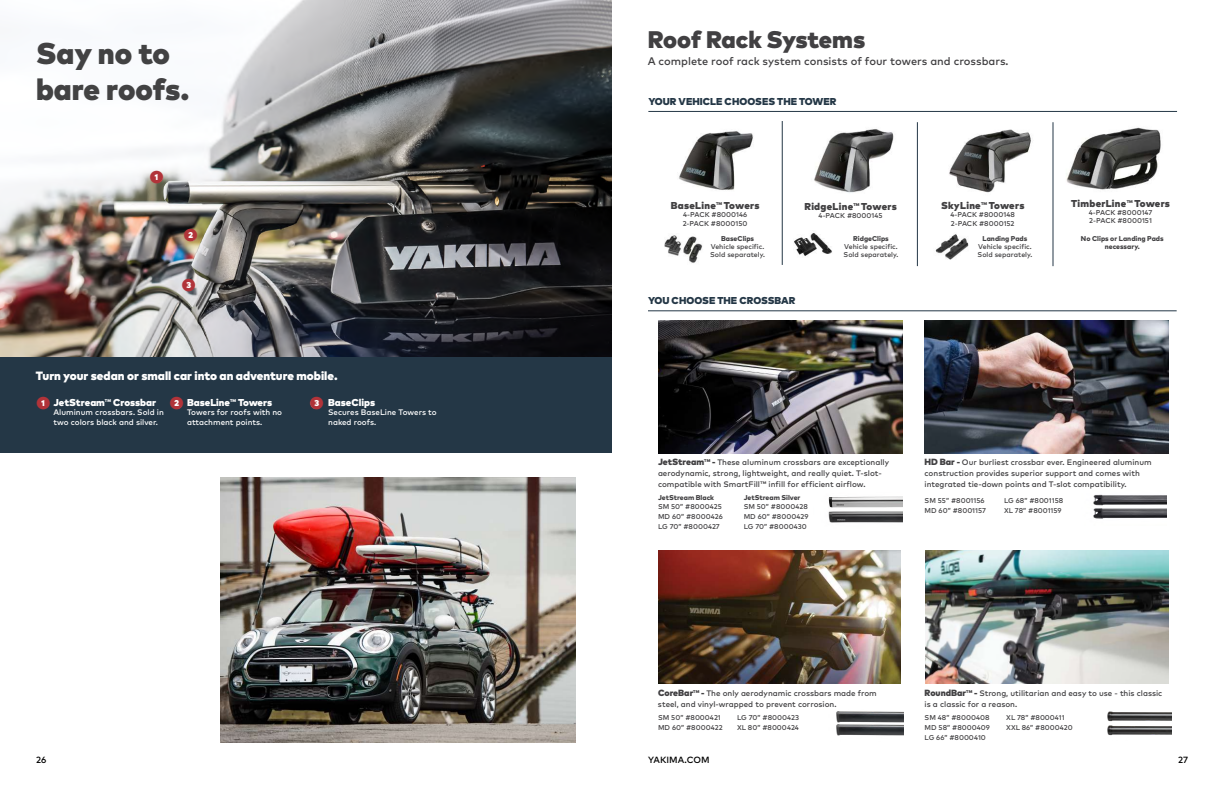
<style>
.page{position:relative;width:1224px;height:792px;background:#fff}
.page>*{position:absolute;margin:0;border:0;box-sizing:border-box;transform-origin:0 0}
.t1{font:900 30px/36px "Mark OT";color:#424243}
.t2{font:900 24px "Mark OT";letter-spacing:-.01em;color:#414042}
.t3{font:900 14.1px "Mark OT";color:#b13339}
.t4{font:900 12px "Mark OT";color:#fff}
.t5{font:500 11px "Mark OT";color:#414042}
.t6{font:900 10px "Mark OT";letter-spacing:.03em;color:#414042}
.t7{font:900 10px "Mark OT";letter-spacing:.005em;color:#243746}
.t8{font:900 10px "Mark OT";color:#fff}
.t9{font:900 9px "Mark OT";color:#414042}
.t10{font:500 9px "Mark OT";letter-spacing:.005em;color:#000}
.t11{font:500 8px/11px "Mark OT";color:#414042}
.t12{font:500 8px/9.6px "Mark OT";color:#fff}
.t13{font:500 7px/10px "Mark OT";color:#414042}
.t14{font:800 7px/8.4px "Mark OT";color:#414042;text-align:center}
.t15{font:900 4px "Mark OT";color:#414042}
.t16{font:900 4px "Mark OT";color:#fff}
.s1{font-weight:900;font-size:9px}
</style>
<div class="page">
<img style="left:0;top:0;width:612px;height:358px">
<img style="left:220px;top:478px;width:356px;height:264px">
<div style="left:187px;top:232px;width:9px;height:9px;background:#fff;border-radius:50%"></div>
<div style="left:183px;top:279px;width:11px;height:12px;background:#fff;border-radius:50%"></div>
<div style="left:0;top:358px;width:612px;height:95px;background:#243746"></div>
<div style="left:40px;top:399px;width:9px;height:9px;background:#fff;border-radius:50%"></div>
<div style="left:153px;top:173px;width:10px;height:9px;background:#fff;border-radius:50%"></div>
<div style="left:173px;top:399px;width:9px;height:10px;background:#fff;border-radius:50%"></div>
<div style="left:311px;top:398px;width:11px;height:11px;background:#fff;border-radius:50%"></div>
<img style="left:679px;top:131px;width:74px;height:59px">
<img style="left:814px;top:129px;width:80px;height:64px">
<img style="left:949px;top:129px;width:82px;height:64px">
<img style="left:1066px;top:127px;width:95px;height:63px">
<img style="left:665px;top:235px;width:38px;height:28px">
<img style="left:794px;top:233px;width:38px;height:23px">
<img style="left:935px;top:234px;width:34px;height:26px">
<img style="left:658px;top:321px;width:244px;height:132px">
<img style="left:658px;top:551px;width:242px;height:132px">
<img style="left:925px;top:321px;width:244px;height:132px">
<img style="left:925px;top:551px;width:244px;height:132px">
<img style="left:828px;top:496px;width:74px;height:12px">
<img style="left:1093px;top:494px;width:73px;height:12px">
<img style="left:836px;top:711px;width:68px;height:12px">
<img style="left:1107px;top:711px;width:65px;height:11px">
<img style="left:1107px;top:725px;width:65px;height:11px">
<img style="left:836px;top:724px;width:68px;height:12px">
<img style="left:1093px;top:508px;width:73px;height:11px">
<img style="left:828px;top:511px;width:74px;height:12px">
<hr style="left:1053px;top:122px;width:1px;height:144px;background:#243746">
<hr style="left:917px;top:122px;width:1px;height:144px;background:#243746">
<hr style="left:648px;top:311px;width:529px;height:1px;background:#243746">
<hr style="left:648px;top:111px;width:529px;height:1px;background:#243746">
<hr style="left:782px;top:121px;width:1px;height:144px;background:#243746">
<h1 class="t1" style="left:36px;top:35px;width:155px">Say no to bare roofs.</h1>
<h3 class="t3" style="left:150px;top:168px;width:16px">➊</h3>
<h3 class="t3" style="left:184px;top:226px;width:16px">➋</h3>
<h3 class="t3" style="left:181px;top:275px;width:16px">➌</h3>
<h3 class="t4" style="left:36px;top:368px;width:303px">Turn your sedan or small car into an adventure mobile.</h3>
<h3 class="t3" style="left:170px;top:394px;width:16px">➋</h3>
<h3 class="t3" style="left:310px;top:394px;width:16px">➌</h3>
<h3 class="t3" style="left:36px;top:394px;width:16px">➊</h3>
<h3 class="t8" style="left:187px;top:396px;width:45px">BaseLine</h3>
<p class="t16" style="left:230px;top:398px;width:8px">TM</p>
<h3 class="t8" style="left:238px;top:396px;width:36px">Towers</h3>
<p class="t12" style="left:187px;top:408px;width:97px">Towers for roofs with no attachment points.</p>
<h3 class="t8" style="left:328px;top:396px;width:48px">BaseClips</h3>
<p class="t12" style="left:328px;top:408px;width:110px">Secures BaseLine Towers to naked roofs.</p>
<h3 class="t8" style="left:53px;top:396px;width:53px">JetStream</h3>
<p class="t16" style="left:105px;top:398px;width:8px">TM</p>
<h3 class="t8" style="left:113px;top:396px;width:45px">Crossbar</h3>
<p class="t12" style="left:53px;top:408px;width:112px">Aluminum crossbars. Sold in two colors black and silver.</p>
<h2 class="t2" style="left:648px;top:23px;width:219px">Roof Rack Systems</h2>
<h3 class="t5" style="left:648px;top:54px;width:362px">A complete roof rack system consists of four towers and crossbars.</h3>
<h3 class="t7" style="left:648px;top:95px;width:190px">YOUR VEHICLE CHOOSES THE TOWER</h3>
<h3 class="t6" style="left:671px;top:199px;width:47px">BaseLine</h3>
<p class="t15" style="left:716px;top:201px;width:8px">TM</p>
<h3 class="t6" style="left:724px;top:199px;width:37px">Towers</h3>
<p class="t13" style="left:683px;top:210px;width:66px;line-height:8.4px">4-PACK #8000146<br>2-PACK #8000150</p>
<h3 class="t6" style="left:804px;top:199px;width:50px">RidgeLine</h3>
<p class="t15" style="left:854px;top:201px;width:8px">TM</p>
<h3 class="t6" style="left:861px;top:199px;width:37px">Towers</h3>
<p class="t13" style="left:819px;top:210px;width:66px">4-PACK #8000145</p>
<h3 class="t6" style="left:941px;top:199px;width:41px">SkyLine</h3>
<p class="t15" style="left:981px;top:201px;width:8px">TM</p>
<h3 class="t6" style="left:989px;top:199px;width:37px">Towers</h3>
<p class="t13" style="left:950px;top:210px;width:66px;line-height:8.4px">4-PACK #8000148<br>2-PACK #8000152</p>
<h3 class="t6" style="left:1071px;top:197px;width:57px">TimberLine</h3>
<p class="t15" style="left:1127px;top:199px;width:8px">TM</p>
<h3 class="t6" style="left:1134px;top:197px;width:37px">Towers</h3>
<p class="t13" style="left:1089px;top:208px;width:65px;line-height:8.4px">4-PACK #8000147<br>2-PACK #8000151</p>
<p class="t14" style="left:721px;top:234px;width:35px">BaseClips</p>
<p class="t13" style="left:710px;top:242px;width:56px;line-height:8.4px">Vehicle specific.<br>Sold separately.</p>
<p class="t14" style="left:853px;top:234px;width:37px">RidgeClips</p>
<p class="t13" style="left:844px;top:242px;width:56px;line-height:8.4px">Vehicle specific.<br>Sold separately.</p>
<p class="t14" style="left:983px;top:234px;width:46px">Landing Pads</p>
<p class="t13" style="left:978px;top:242px;width:56px;line-height:8.4px">Vehicle specific.<br>Sold separately.</p>
<p class="t14" style="left:1081px;top:234px;width:84px">No Clips or Landing Pads necessary.</p>
<h3 class="t7" style="left:648px;top:294px;width:149px">YOU CHOOSE THE CROSSBAR</h3>
<p class="t9" style="left:658px;top:456px;width:48px">JetStream</p>
<p class="t15" style="left:704px;top:458px;width:8px">TM</p>
<p class="t11" style="left:658px;top:457px;width:233px;text-indent:54px"><span class="s1">-</span> These aluminum crossbars are exceptionally aerodynamic, strong, lightweight, and really quiet. T-slot&shy;compatible with SmartFill™ infill for efficient airflow.</p>
<p class="t11" style="left:925px;top:457px;width:229px"><span class="s1">HD Bar -</span> Our burliest crossbar ever. Engineered aluminum construction provides superior support and comes with integrated tie-down points and T-slot compatibility.</p>
<p class="t14" style="left:658px;top:493px;width:58px">JetStream Black</p>
<p class="t14" style="left:744px;top:493px;width:58px">JetStream Silver</p>
<p class="t13" style="left:658px;top:501px;width:66px;text-align:justify">SM 50” #8000425<br>MD 60” #8000426<br>LG 70” #8000427</p>
<p class="t13" style="left:744px;top:501px;width:66px;text-align:justify">SM 50” #8000428<br>MD 60” #8000429<br>LG 70” #8000430</p>
<p class="t13" style="left:925px;top:495px;width:63px">SM 55” #8001156<br>MD 60” #8001157</p>
<p class="t13" style="left:1004px;top:495px;width:61px">LG 68” #8001158<br>XL 78” #8001159</p>
<p class="t9" style="left:658px;top:687px;width:37px">CoreBar</p>
<p class="t15" style="left:693px;top:689px;width:8px">TM</p>
<p class="t11" style="left:658px;top:687px;width:220px;text-indent:43px"><span class="s1">-</span> The only aerodynamic crossbars made from steel, and vinyl-wrapped to prevent corrosion.</p>
<p class="t9" style="left:925px;top:687px;width:43px">RoundBar</p>
<p class="t15" style="left:966px;top:689px;width:8px">TM</p>
<p class="t11" style="left:925px;top:687px;width:239px;text-indent:50px"><span class="s1">-</span> Strong, utilitarian and easy to use - this classic is a classic for a reason.</p>
<p class="t13" style="left:658px;top:712px;width:66px">SM 50” #8000421<br>MD 60” #8000422</p>
<p class="t13" style="left:925px;top:712px;width:67px;text-align:justify">SM 48” #8000408<br>MD 58” #8000409<br>LG 66” #8000410</p>
<p class="t13" style="left:737px;top:712px;width:63px">LG 70” #8000423<br>XL 80” #8000424</p>
<p class="t13" style="left:1006px;top:712px;width:68px">XL 78” #8000411<br>XXL 86” #8000420</p>
<p class="t10" style="left:36px;top:754px;width:12px">26</p>
<p class="t10" style="left:648px;top:754px;width:63px">YAKIMA.COM</p>
<p class="t10" style="left:1178px;top:754px;width:11px">27</p>
</div>
